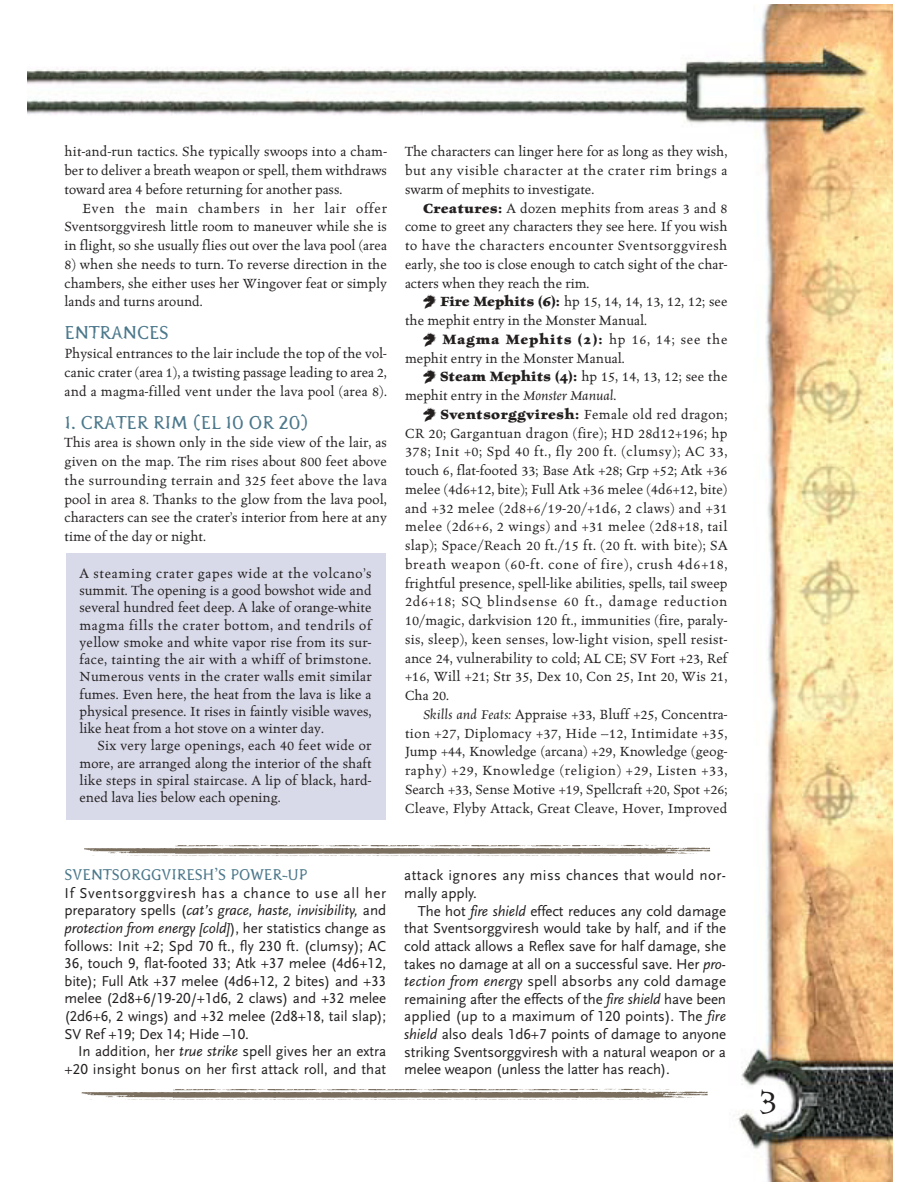
<style>
.page{position:relative;width:918px;height:1188px;background:#fff}
.page>*{position:absolute;margin:0;border:0;box-sizing:border-box;transform-origin:0 0}
.t1{font:34.5px "Alchemy Gold A24";color:#231f1f}
.t2{font:18px "Pterra dactyl";color:#4c788b}
.t3{font:16.05px "Indecision Lines";color:#7a6e5f;scale:3.14 1}
.t4{font:500 15px/18.8px "Celestia Antiqua";color:#231f1f;text-align:justify}
.t5{font:15px/17.7px "Scala Sans LF";color:#231f1f;text-align:justify}
.t6{font:15px/17.7px "Scala Sans LF";letter-spacing:.025em;color:#231f1f}
.t7{font:15px "Pterra dactyl";color:#4c788b}
.s1{font-weight:700}
.s2{font-style:italic}
</style>
<div class="page">
<img style="left:27px;top:4px;width:865px;height:1178px">
<div style="left:66px;top:553px;width:319px;height:266px;background:#d8daea"></div>
<div style="left:66px;top:840px;width:665px;height:21px;background:#fff"></div>
<div style="left:63px;top:868px;width:665px;height:213px;background:#fff"></div>
<svg style="left:423px;top:295px;width:13px;height:14px"></svg>
<svg style="left:423px;top:332px;width:13px;height:15px"></svg>
<svg style="left:423px;top:370px;width:13px;height:14px"></svg>
<svg style="left:423px;top:407px;width:13px;height:15px"></svg>
<p class="t4" style="left:64px;top:143px;width:324px">hit-and-run tactics. She typically swoops into a cham&shy;ber to deliver a breath weapon or spell, them withdraws toward area 4 before returning for another pass.</p>
<p class="t4" style="left:64px;top:200px;width:324px;text-indent:18px">Even the main chambers in her lair offer Sventsorggviresh little room to maneuver while she is in flight, so she usually flies out over the lava pool (area</p>
<p class="t4" style="left:64px;top:256px;width:324px">8) when she needs to turn. To reverse direction in the chambers, she either uses her Wingover feat or simply lands and turns around.</p>
<p class="t2" style="left:64px;top:327px;width:106px">ENTRANCES</p>
<p class="t4" style="left:64px;top:345px;width:324px">Physical entrances to the lair include the top of the vol&shy;canic crater (area 1), a twisting passage leading to area 2, and a magma-filled vent under the lava pool (area 8).</p>
<p class="t2" style="left:64px;top:416px;width:245px">1. CRATER RIM (EL 10 OR 20)</p>
<p class="t4" style="left:64px;top:434px;width:324px">This area is shown only in the side view of the lair, as given on the map. The rim rises about 800 feet above the surrounding terrain and 325 feet above the lava pool in area 8. Thanks to the glow from the lava pool, characters can see the crater’s interior from here at any time of the day or night.</p>
<p class="t4" style="left:405px;top:143px;width:324px">The characters can linger here for as long as they wish, but any visible character at the crater rim brings a swarm of mephits to investigate.</p>
<p class="t4" style="left:405px;top:200px;width:324px;text-indent:18px"><span class="s1">Creatures:</span> A dozen mephits from areas 3 and 8 come to greet any characters they see here. If you wish to have the characters encounter Sventsorggviresh early, she too is close enough to catch sight of the char&shy;acters when they reach the rim.</p>
<p class="t4" style="left:405px;top:293px;width:324px;text-indent:35px"><span class="s1">Fire Mephits (6):</span> hp 15, 14, 14, 13, 12, 12; see the mephit entry in the Monster Manual.</p>
<p class="t4" style="left:405px;top:331px;width:324px;text-indent:38px"><span class="s1">Magma Mephits (2):</span> hp 16, 14; see the mephit entry in the Monster Manual.</p>
<p class="t4" style="left:405px;top:368px;width:324px;text-indent:35px"><span class="s1">Steam Mephits (4):</span> hp 15, 14, 13, 12; see the mephit entry in the <span class="s2">Monster Manual</span>.</p>
<p class="t4" style="left:405px;top:406px;width:324px;text-indent:36px"><span class="s1">Sventsorggviresh:</span> Female old red dragon; CR 20; Gargantuan dragon (fire); HD 28d12+196; hp 378; Init +0; Spd 40 ft., fly 200 ft. (clumsy); AC 33, touch 6, flat-footed 33; Base Atk +28; Grp +52; Atk +36 melee (4d6+12, bite); Full Atk +36 melee (4d6+12, bite) and +32 melee (2d8+6/19-20/+1d6, 2 claws) and +31 melee (2d6+6, 2 wings) and +31 melee (2d8+18, tail slap); Space/Reach 20 ft./15 ft. (20 ft. with bite); SA breath weapon (60-ft. cone of fire), crush 4d6+18, frightful presence, spell-like abilities, spells, tail sweep 2d6+18; SQ blindsense 60 ft., damage reduction 10/magic, darkvision 120 ft., immunities (fire, paraly&shy;sis, sleep), keen senses, low-light vision, spell resist&shy;ance 24, vulnerability to cold; AL CE; SV Fort +23, Ref +16, Will +21; Str 35, Dex 10, Con 25, Int 20, Wis 21, Cha 20.</p>
<p class="t4" style="left:405px;top:706px;width:324px;text-indent:18px"><span class="s2">Skills and Feats:</span> Appraise +33, Bluff +25, Concentra&shy;tion +27, Diplomacy +37, Hide –12, Intimidate +35, Jump +44, Knowledge (arcana) +29, Knowledge (geog&shy;raphy) +29, Knowledge (religion) +29, Listen +33, Search +33, Sense Motive +19, Spellcraft +20, Spot +26; Cleave, Flyby Attack, Great Cleave, Hover, Improved</p>
<p class="t4" style="left:80px;top:566px;width:294px;line-height:17.2px">A steaming crater gapes wide at the volcano’s summit. The opening is a good bowshot wide and several hundred feet deep. A lake of orange-white magma fills the crater bottom, and tendrils of yellow smoke and white vapor rise from its sur&shy;face, tainting the air with a whiff of brimstone.<br>Numerous vents in the crater walls emit similar fumes. Even here, the heat from the lava is like a physical presence. It rises in faintly visible waves, like heat from a hot stove on a winter day.</p>
<p class="t4" style="left:80px;top:738px;width:294px;line-height:17.2px;text-indent:18px">Six very large openings, each 40 feet wide or more, are arranged along the interior of the shaft like steps in spiral staircase. A lip of black, hard&shy;ened lava lies below each opening.</p>
<p class="t3" style="left:87px;top:835px;width:200px">PQQQQRS</p>
<p class="t7" style="left:64px;top:869px;width:244px">SVENTSORGGVIRESH’S POWER-UP</p>
<p class="t5" style="left:64px;top:885px;width:323px">If Sventsorggviresh has a chance to use all her preparatory spells (<span class="s2">cat’s grace, haste, invisibility,</span> and <span class="s2">protection from energy [cold]</span>), her statistics change as follows: Init +2; Spd 70 ft., fly 230 ft. (clumsy); AC 36, touch 9, flat-footed 33; Atk +37 melee (4d6+12, bite); Full Atk +37 melee (4d6+12, 2 bites) and +33 melee (2d8+6/19-20/+1d6, 2 claws) and +32 melee (2d6+6, 2 wings) and +32 melee (2d8+18, tail slap); SV Ref +19; Dex 14; Hide –10.</p>
<p class="t5" style="left:64px;top:1044px;width:323px;text-align:right">In addition, her <span class="s2">true strike</span> spell gives her an extra +20 insight bonus on her first attack roll, and that</p>
<p class="t6" style="left:404px;top:868px;width:323px">attack ignores any miss chances that would nor&shy;mally apply.</p>
<p class="t5" style="left:404px;top:903px;width:323px;text-indent:14px">The hot <span class="s2">fire shield</span> effect reduces any cold damage that Sventsorggviresh would take by half, and if the cold attack allows a Reflex save for half damage, she takes no damage at all on a successful save. Her <span class="s2">pro&shy;tection from energy</span> spell absorbs any cold damage remaining after the effects of the <span class="s2">fire shield</span> have been applied (up to a maximum of 120 points). The <span class="s2">fire shield</span> also deals 1d6+7 points of damage to anyone striking Sventsorggviresh with a natural weapon or a melee weapon (unless the latter has reach).</p>
<p class="t3" style="left:85px;top:1079px;width:200px">PQQQQRS</p>
<h1 class="t1" style="left:758px;top:1080px;width:22px">3</h1>
</div>
